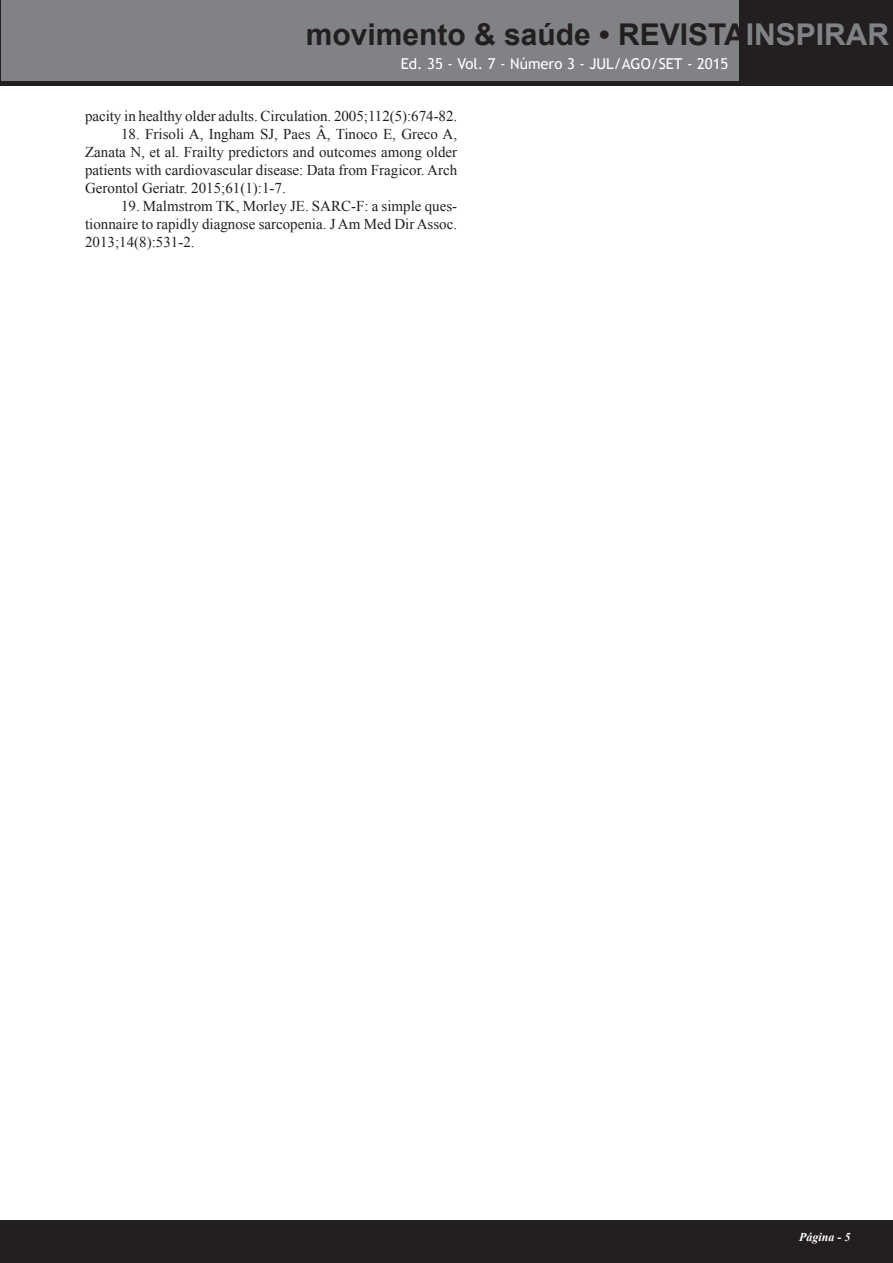
<style>
.page{position:relative;width:893px;height:1263px;background:#fff}
.page>*{position:absolute;margin:0;border:0;box-sizing:border-box;transform-origin:0 0}
.t1{font:700 30px "Arial";color:#231f20}
.Corpo_do_texto{font:15px/18px "Times New Roman";color:#231f20;text-align:justify}
.t2{font:15px "Trebuchet MS";color:#fff}
.t3{font:italic 700 12px "Times New Roman";color:#fff}
.s1{color:#808285}
</style>
<div class="page">
<div style="left:0;top:1220px;width:893px;height:43px;background:#231f20"></div>
<div style="left:0;top:0;width:893px;height:85px;background:#231f20"></div>
<div style="left:2px;top:0;width:737px;height:80px;background:#808285"></div>
<h1 class="t1" style="left:306px;top:14px;width:585px">movimento &amp; saúde • REVISTA<span class="s1">INSPIRAR</span></h1>
<p class="t2" style="left:401px;top:55px;width:329px">Ed. 35 - Vol. 7 - Número 3 - JUL/AGO/SET - 2015</p>
<p class="Corpo_do_texto" style="left:85px;top:106px;width:374px">pacity in healthy older adults. Circulation. 2005;112(5):674-82.</p>
<p class="Corpo_do_texto" style="left:85px;top:124px;width:374px;text-indent:36px">18. Frisoli A, Ingham SJ, Paes Â, Tinoco E, Greco A, Zanata N, et al. Frailty predictors and outcomes among older patients with cardiovascular disease: Data from Fragicor. Arch Gerontol Geriatr. 2015;61(1):1-7.</p>
<p class="Corpo_do_texto" style="left:85px;top:196px;width:374px;text-indent:36px">19. Malmstrom TK, Morley JE. SARC-F: a simple ques&shy;tionnaire to rapidly diagnose sarcopenia. J Am Med Dir Assoc.<br>2013;14(8):531-2.</p>
<p class="t3" style="left:799px;top:1229px;width:53px">Página - 5</p>
</div>
